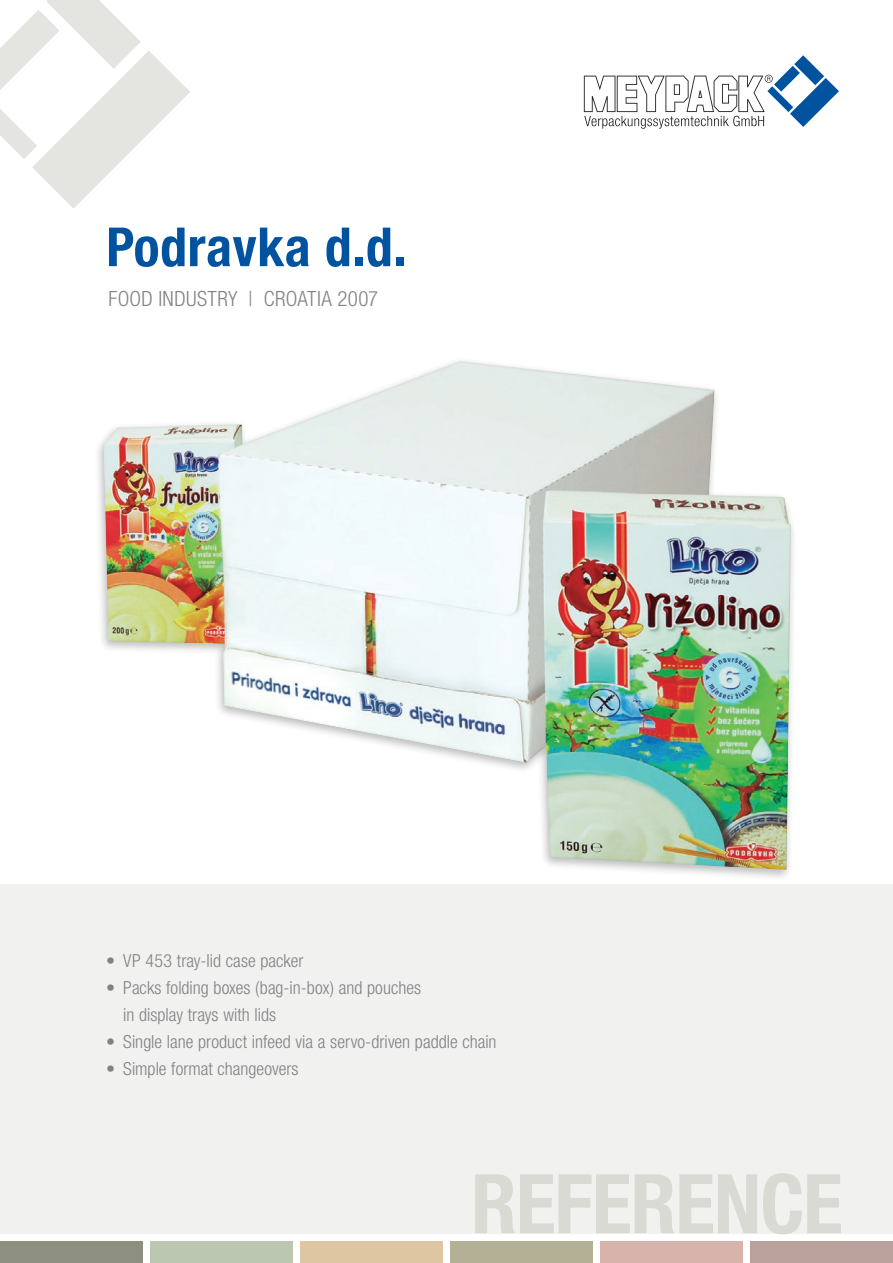
<style>
.page{position:relative;width:893px;height:1263px;background:#fff}
.page>*{position:absolute;margin:0;border:0;box-sizing:border-box;transform-origin:0 0}
.t1{font:700 condensed 54px "Helvetica Neue";letter-spacing:.01em;color:#0153a0}
.t2{font:300 condensed 21px "Helvetica Neue";letter-spacing:.02em;color:#808285}
.t3{font:300 condensed 18px/27px "Helvetica Neue";color:#808285}
</style>
<div class="page">
<div style="left:0;top:884px;width:893px;height:350px;background:#f1f2ef"></div>
<svg style="left:0;top:0;width:190px;height:209px"></svg>
<div style="left:751px;top:1242px;width:142px;height:21px;background:#baa19c"></div>
<div style="left:300px;top:1242px;width:142px;height:21px;background:#ddc6a1"></div>
<div style="left:0;top:1242px;width:142px;height:21px;background:#8d907e"></div>
<div style="left:150px;top:1242px;width:142px;height:21px;background:#bcc7b1"></div>
<div style="left:601px;top:1242px;width:142px;height:21px;background:#d8b3ab"></div>
<div style="left:450px;top:1242px;width:143px;height:21px;background:#b3b096"></div>
<svg style="left:584px;top:55px;width:255px;height:74px"></svg>
<div style="left:0;top:353px;width:893px;height:533px;background:#231f20;opacity:.15"></div>
<svg style="left:475px;top:1173px;width:366px;height:61px"></svg>
<h1 class="t1" style="left:106px;top:214px;width:301px">Podravka d.d.</h1>
<p class="t2" style="left:108px;top:286px;width:271px">Food Industry | Croatia 2007</p>
<p class="t3" style="left:106px;top:947px;width:199px">• VP 453 tray-lid case packer</p>
<p class="t3" style="left:123px;top:974px;width:299px;text-indent:-17px">• Packs folding boxes (bag-in-box) and pouches in display trays with lids</p>
<p class="t3" style="left:106px;top:1028px;width:392px">• Single lane product infeed via a servo-driven paddle chain</p>
<p class="t3" style="left:106px;top:1055px;width:194px">• Simple format changeovers</p>
</div>
